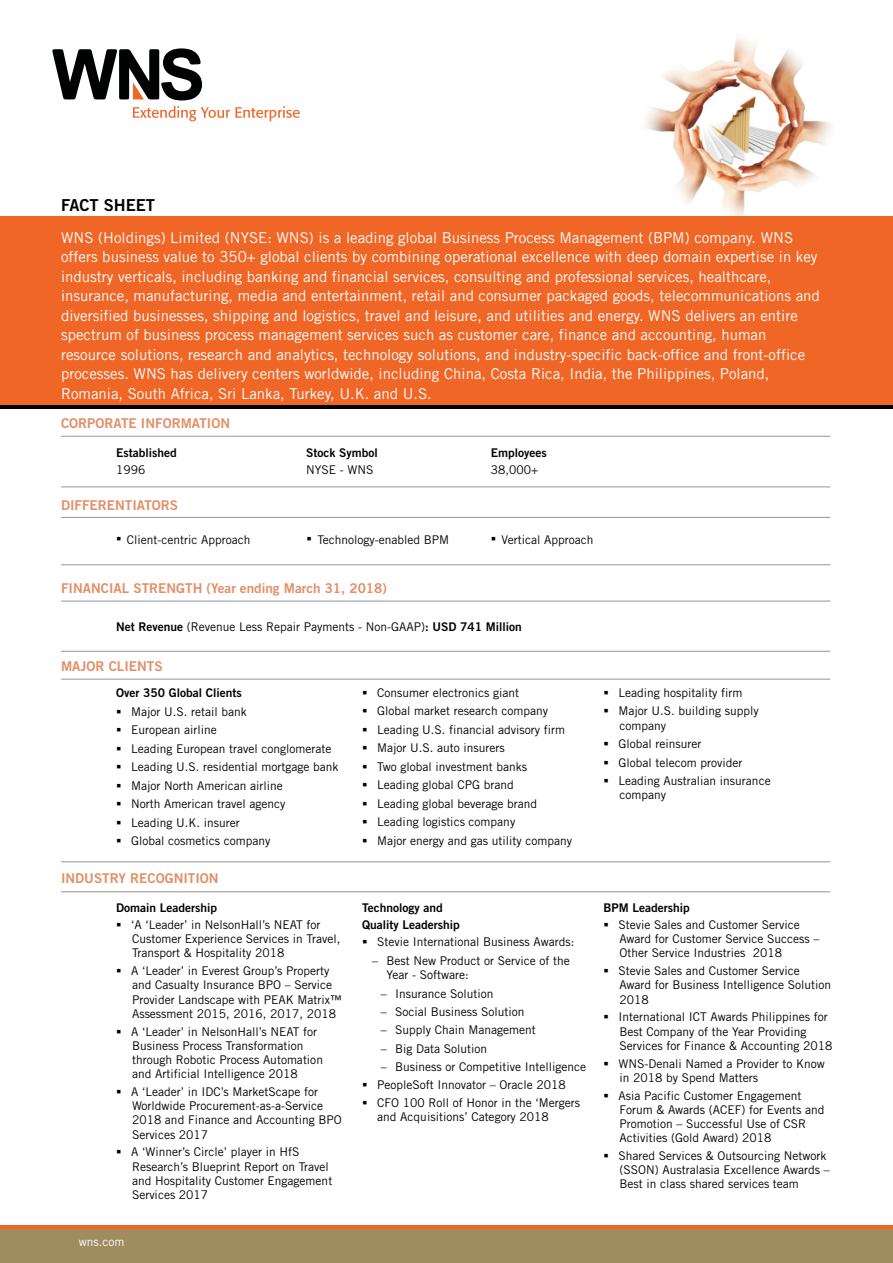
<style>
.page{position:relative;width:893px;height:1263px;background:#fff}
.page>*{position:absolute;margin:0;border:0;box-sizing:border-box;transform-origin:0 0}
.t1{font:16.5px "Trade Gothic Bold Two";color:#010202}
.t2{font:15px/19.5px "Trade Gothic";color:#fff}
.t3{font:13.5px "Trade Gothic Bold Two";color:#e38f68}
.t4{font:12px/14.2px "Trade Gothic";color:#010202}
.t5{font:12px/17.4px "Trade Gothic Bold Two";color:#010202}
.t6{font:12px "Trade Gothic";color:#fff}
.t7{font:12px "Wingdings";color:#010202}
.s1{font-family:"Trade Gothic Bold Two"}
</style>
<div class="page">
<img style="left:646px;top:37px;width:185px;height:179px">
<div style="left:0;top:216px;width:893px;height:192px;background:#f06627"></div>
<hr style="left:0;top:405px;width:893px;height:3px;background:#010202">
<div style="left:0;top:1225px;width:893px;height:38px;background:#9f8c5f"></div>
<hr style="left:0;top:1225px;width:893px;height:4px;background:#f06627">
<hr style="left:61px;top:436px;width:769px;height:1px;background:#939598">
<hr style="left:61px;top:517px;width:769px;height:1px;background:#939598">
<hr style="left:61px;top:564px;width:769px;height:1px;background:#939598">
<hr style="left:61px;top:601px;width:769px;height:1px;background:#939598">
<hr style="left:61px;top:486px;width:769px;height:1px;background:#939598">
<hr style="left:61px;top:891px;width:769px;height:1px;background:#939598">
<hr style="left:61px;top:651px;width:769px;height:1px;background:#939598">
<svg style="left:52px;top:48px;width:150px;height:52px"></svg>
<svg style="left:133px;top:106px;width:167px;height:15px"></svg>
<hr style="left:61px;top:679px;width:769px;height:1px;background:#939598">
<hr style="left:61px;top:861px;width:769px;height:1px;background:#939598">
<h1 class="t1" style="left:61px;top:199px;width:95px">FACT SHEET</h1>
<p class="t2" style="left:61px;top:229px;width:760px">WNS (Holdings) Limited (NYSE: WNS) is a leading global Business Process Management (BPM) company. WNS offers business value to 350+ global clients by combining operational excellence with deep domain expertise in key industry verticals, including banking and financial services, consulting and professional services, healthcare, insurance, manufacturing, media and entertainment, retail and consumer packaged goods, telecommunications and diversified businesses, shipping and logistics, travel and leisure, and utilities and energy. WNS delivers an entire spectrum of business process management services such as customer care, finance and accounting, human resource solutions, research and analytics, technology solutions, and industry-specific back-office and front-office processes. WNS has delivery centers worldwide, including China, Costa Rica, India, the Philippines, Poland, Romania, South Africa, Sri Lanka, Turkey, U.K. and U.S.</p>
<p class="t3" style="left:61px;top:418px;width:171px">CORPORATE INFORMATION</p>
<p class="t5" style="left:116px;top:445px;width:62px">Established</p>
<p class="t4" style="left:116px;top:464px;width:31px">1996</p>
<p class="t3" style="left:61px;top:499px;width:119px">DIFFERENTIATORS</p>
<p class="t5" style="left:306px;top:445px;width:73px">Stock Symbol</p>
<p class="t4" style="left:306px;top:464px;width:69px">NYSE - WNS</p>
<p class="t5" style="left:491px;top:445px;width:57px">Employees</p>
<p class="t4" style="left:491px;top:464px;width:49px">38,000+</p>
<p class="t4" style="left:116px;top:534px;width:136px">▪Client-centric Approach</p>
<p class="t4" style="left:306px;top:534px;width:144px">▪Technology-enabled BPM</p>
<p class="t4" style="left:491px;top:534px;width:104px">▪Vertical Approach</p>
<p class="t3" style="left:61px;top:582px;width:327px">FINANCIAL STRENGTH (Year ending March 31, 2018)</p>
<p class="t4" style="left:116px;top:620px;width:407px"><span class="s1">Net Revenue</span> (Revenue Less Repair Payments - Non-GAAP)<span class="s1">: USD 741 Million</span></p>
<p class="t3" style="left:61px;top:661px;width:103px">MAJOR CLIENTS</p>
<p class="t5" style="left:116px;top:685px;width:127px">Over 350 Global Clients</p>
<p class="t7" style="left:116px;top:706px;width:34px">▪</p>
<p class="t4" style="left:116px;top:724px;width:102px">▪European airline</p>
<p class="t4" style="left:116px;top:742px;width:217px">▪Leading European travel conglomerate</p>
<p class="t4" style="left:116px;top:761px;width:224px">▪Leading U.S. residential mortgage bank</p>
<p class="t4" style="left:116px;top:779px;width:168px">▪Major North American airline</p>
<p class="t4" style="left:116px;top:798px;width:171px">▪North American travel agency</p>
<p class="t4" style="left:116px;top:816px;width:125px">▪Leading U.K. insurer</p>
<p class="t4" style="left:116px;top:834px;width:156px">▪Global cosmetics company</p>
<p class="t4" style="left:131px;top:705px;width:117px">Major U.S. retail bank</p>
<p class="t3" style="left:61px;top:873px;width:159px">INDUSTRY RECOGNITION</p>
<p class="t5" style="left:116px;top:900px;width:103px">Domain Leadership</p>
<p class="t7" style="left:116px;top:920px;width:34px">▪</p>
<p class="t4" style="left:132px;top:933px;width:210px">Customer Experience Services in Travel,<br>Transport &amp; Hospitality 2018</p>
<p class="t4" style="left:132px;top:965px;width:211px;text-indent:-16px">▪A ‘Leader’ in Everest Group’s Property and Casualty Insurance BPO – Service Provider Landscape with PEAK Matrix™ Assessment 2015, 2016, 2017, 2018</p>
<p class="t4" style="left:132px;top:1025px;width:192px;text-indent:-16px">▪A ‘Leader’ in NelsonHall’s NEAT for Business Process Transformation through Robotic Process Automation and Artificial Intelligence 2018</p>
<p class="t4" style="left:132px;top:1085px;width:211px;text-indent:-16px">▪A ‘Leader’ in IDC’s MarketScape for<br>Worldwide Procurement-as-a-Service<br>2018 and Finance and Accounting BPO<br>Services 2017</p>
<p class="t4" style="left:132px;top:1146px;width:202px;text-indent:-16px">▪A ‘Winner’s Circle’ player in HfS<br>Research’s Blueprint Report on Travel and Hospitality Customer Engagement<br>Services 2017</p>
<p class="t4" style="left:131px;top:919px;width:191px">‘A ‘Leader’ in NelsonHall’s NEAT for</p>
<p class="t6" style="left:79px;top:1236px;width:47px">wns.com</p>
<p class="t4" style="left:619px;top:686px;width:125px">Leading hospitality firm</p>
<p class="t4" style="left:377px;top:686px;width:143px">Consumer electronics giant</p>
<p class="t7" style="left:603px;top:688px;width:34px">▪</p>
<p class="t4" style="left:619px;top:705px;width:141px;text-indent:-16px">▪Major U.S. building supply company</p>
<p class="t4" style="left:603px;top:738px;width:100px">▪Global reinsurer</p>
<p class="t4" style="left:603px;top:756px;width:141px">▪Global telecom provider</p>
<p class="t4" style="left:619px;top:775px;width:153px;text-indent:-16px">▪Leading Australian insurance company</p>
<p class="t7" style="left:362px;top:688px;width:34px">▪</p>
<p class="t4" style="left:362px;top:705px;width:188px">▪Global market research company</p>
<p class="t4" style="left:362px;top:723px;width:205px">▪Leading U.S. financial advisory firm</p>
<p class="t4" style="left:362px;top:742px;width:144px">▪Major U.S. auto insurers</p>
<p class="t4" style="left:362px;top:760px;width:167px">▪Two global investment banks</p>
<p class="t4" style="left:362px;top:779px;width:153px">▪Leading global CPG brand</p>
<p class="t4" style="left:362px;top:797px;width:176px">▪Leading global beverage brand</p>
<p class="t4" style="left:362px;top:816px;width:155px">▪Leading logistics company</p>
<p class="t4" style="left:362px;top:834px;width:212px">▪Major energy and gas utility company</p>
<p class="t5" style="left:362px;top:900px;width:99px">Technology and<br>Quality Leadership</p>
<p class="t7" style="left:362px;top:937px;width:34px">▪</p>
<p class="t4" style="left:395px;top:966px;width:192px;line-height:18.5px;text-indent:-9px">Year - Software:<br>Insurance Solution<br>Social Business Solution<br>Supply Chain Management<br>Big Data Solution<br>Business or Competitive Intelligence</p>
<p class="t4" style="left:362px;top:1078px;width:205px">▪PeopleSoft Innovator – Oracle 2018</p>
<p class="t4" style="left:377px;top:1096px;width:204px;text-indent:-15px">▪CFO 100 Roll of Honor in the ‘Mergers and Acquisitions’ Category 2018</p>
<p class="t4" style="left:377px;top:934px;width:199px;line-height:18.5px;text-align:center">Stevie International Business Awards:<br>Best New Product or Service of the</p>
<p class="t5" style="left:603px;top:900px;width:88px">BPM Leadership</p>
<p class="t7" style="left:603px;top:920px;width:34px">▪</p>
<p class="t4" style="left:619px;top:933px;width:202px">Award for Customer Service Success –<br>Other Service Industries 2018</p>
<p class="t4" style="left:619px;top:965px;width:213px;text-indent:-16px">▪Stevie Sales and Customer Service<br>Award for Business Intelligence Solution<br>2018</p>
<p class="t4" style="left:619px;top:1011px;width:214px;text-indent:-16px">▪International ICT Awards Philippines for<br>Best Company of the Year Providing<br>Services for Finance &amp; Accounting 2018</p>
<p class="t4" style="left:619px;top:1057px;width:207px;text-indent:-16px">▪WNS-Denali Named a Provider to Know in 2018 by Spend Matters</p>
<p class="t4" style="left:619px;top:1089px;width:207px;text-indent:-16px">▪Asia Pacific Customer Engagement Forum &amp; Awards (ACEF) for Events and Promotion – Successful Use of CSR Activities (Gold Award) 2018</p>
<p class="t4" style="left:619px;top:1149px;width:212px;text-indent:-16px">▪Shared Services &amp; Outsourcing Network (SSON) Australasia Excellence Awards –<br>Best in class shared services team</p>
<p class="t4" style="left:619px;top:919px;width:183px">Stevie Sales and Customer Service</p>
</div>
